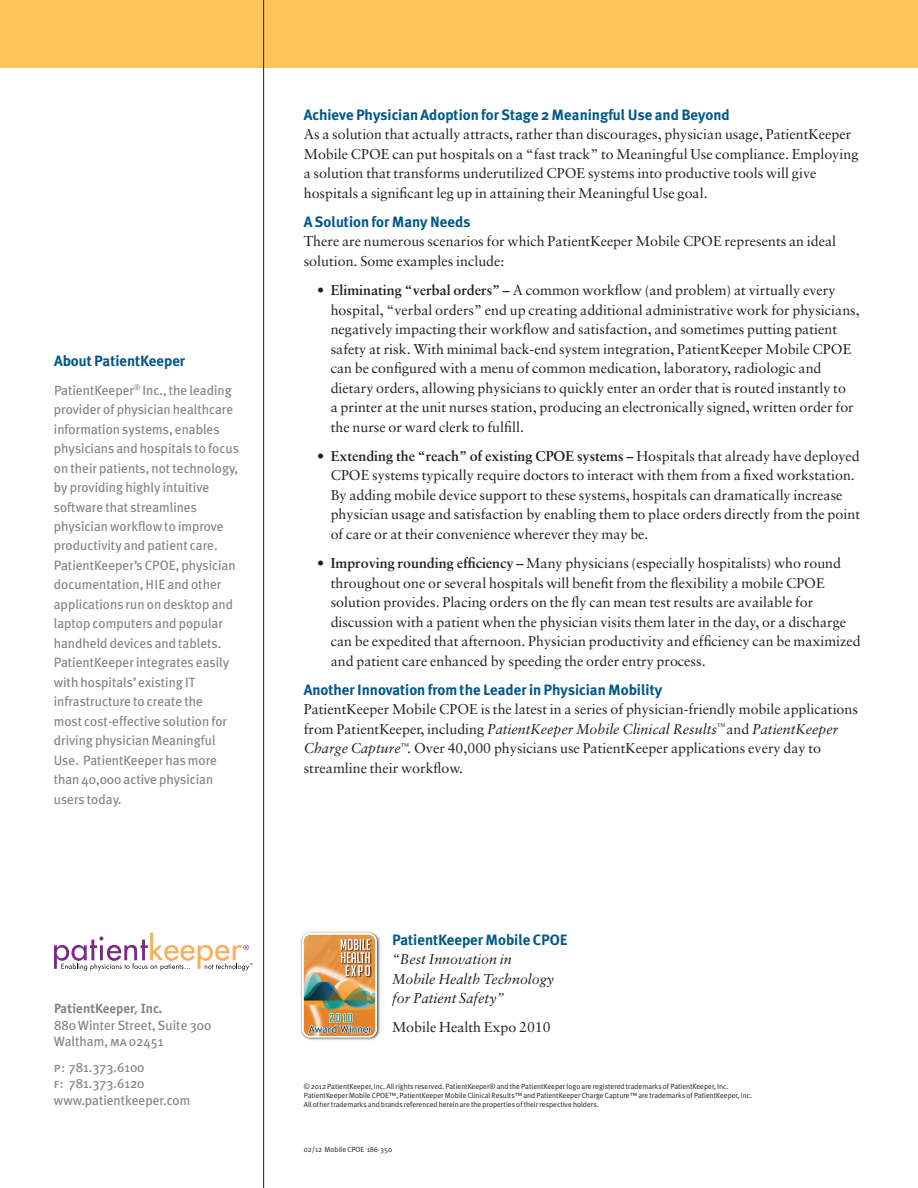
<style>
.page{position:relative;width:918px;height:1188px;background:#fff}
.page>*{position:absolute;margin:0;border:0;box-sizing:border-box;transform-origin:0 0}
.t1{font:700 15px "Meta Plus";color:#00588a}
.t2{font:14.25px/19.5px "Sabon";color:#231f20}
.t3{font:italic 14.25px/19.5px "Sabon";color:#231f20}
.t4{font:13.5px/19.5px "Meta Plus";color:#808285}
.t5{font:700 13.5px "Officina Sans";color:#808285}
.t6{font:7.5px/9px "Meta Plus Normal";color:#231f20}
.s1{font-family:"Meta Plus Book Caps"}
.s2{font-weight:700}
.s3{font-style:italic}
</style>
<div class="page">
<svg style="left:54px;top:933px;width:199px;height:38px"></svg>
<div style="left:0;top:0;width:918px;height:68px;background:#fec459"></div>
<hr style="left:263px;top:0;width:1px;height:1188px;background:#231f20">
<img style="left:300px;top:932px;width:80px;height:108px">
<img style="left:302px;top:933px;width:75px;height:105px">
<img style="left:304px;top:935px;width:71px;height:101px">
<img style="left:341px;top:939px;width:29px;height:37px">
<p class="t1" style="left:54px;top:352px;width:133px">About PatientKeeper</p>
<p class="t4" style="left:54px;top:380px;width:187px">PatientKeeper<sup>®</sup> Inc., the leading provider of physician healthcare information systems, enables physicians and hospitals to focus on their patients, not technology, by providing highly intuitive software that streamlines physician workflow to improve productivity and patient care.<br>PatientKeeper’s CPOE, physician documentation, HIE and other applications run on desktop and laptop computers and popular handheld devices and tablets.<br>PatientKeeper integrates easily with hospitals’existing IT infrastructure to create the<br>most cost-effective solution for driving physician Meaningful<br>Use. PatientKeeper has more than 40,000 active physician users today.</p>
<p class="t5" style="left:54px;top:1000px;width:110px">PatientKeeper, Inc.</p>
<p class="t4" style="left:54px;top:1017px;width:159px;line-height:16.5px">880Winter Street, Suite 300<br>Waltham, <span class="s1">ma</span> 02451</p>
<p class="t4" style="left:54px;top:1059px;width:138px;line-height:16.5px"><span class="s1">p</span>: 781.373.6100<br><span class="s1">f</span>: 781.373.6120 www.patientkeeper.com</p>
<p class="t1" style="left:304px;top:106px;width:428px">Achieve Physician Adoption for Stage 2 Meaningful Use and Beyond</p>
<p class="t2" style="left:304px;top:124px;width:556px">As a solution that actually attracts, rather than discourages, physician usage, PatientKeeper Mobile CPOE can put hospitals on a “fast track” to Meaningful Use compliance. Employing a solution that transforms underutilized CPOE systems into productive tools will give hospitals a significant leg up in attaining their Meaningful Use goal.</p>
<p class="t1" style="left:304px;top:213px;width:168px">A Solution for Many Needs</p>
<p class="t2" style="left:304px;top:232px;width:534px">There are numerous scenarios for which PatientKeeper Mobile CPOE represents an ideal solution. Some examples include:</p>
<p class="t2" style="left:331px;top:280px;width:531px;text-indent:-13px">• <span class="s2">Eliminating “verbal orders” –</span> A common workflow (and problem) at virtually every hospital, “verbal orders” end up creating additional administrative work for physicians, negatively impacting their workflow and satisfaction, and sometimes putting patient safety at risk. With minimal back-end system integration, PatientKeeper Mobile CPOE can be configured with a menu of common medication, laboratory, radiologic and dietary orders, allowing physicians to quickly enter an order that is routed instantly to<br>a printer at the unit nurses station, producing an electronically signed, written order for the nurse or ward clerk to fulfill.</p>
<p class="t2" style="left:331px;top:446px;width:531px;text-indent:-13px">• <span class="s2">Extending the “reach” of existing CPOE systems –</span> Hospitals that already have deployed CPOE systems typically require doctors to interact with them from a fixed workstation.<br>By adding mobile device support to these systems, hospitals can dramatically increase physician usage and satisfaction by enabling them to place orders directly from the point of care or at their convenience wherever they may be.</p>
<p class="t2" style="left:331px;top:553px;width:532px;text-indent:-13px">• <span class="s2">Improving rounding efficiency –</span> Many physicians (especially hospitalists) who round throughout one or several hospitals will benefit from the flexibility a mobile CPOE solution provides. Placing orders on the fly can mean test results are available for discussion with a patient when the physician visits them later in the day, or a discharge can be expedited that afternoon. Physician productivity and efficiency can be maximized and patient care enhanced by speeding the order entry process.</p>
<p class="t1" style="left:304px;top:681px;width:360px">Another Innovation from the Leader in Physician Mobility</p>
<p class="t2" style="left:304px;top:700px;width:556px">PatientKeeper Mobile CPOE is the latest in a series of physician-friendly mobile applications from PatientKeeper, including <span class="s3">PatientKeeper Mobile Clinical Results</span><sup>™</sup>and <span class="s3">PatientKeeper Charge Capture</span><sup>™</sup>. Over 40,000 physicians use PatientKeeper applications every day to streamline their workflow.</p>
<p class="t1" style="left:392px;top:931px;width:177px">PatientKeeper Mobile CPOE</p>
<p class="t3" style="left:392px;top:949px;width:164px">“Best Innovation in<br>Mobile Health Technology for Patient Safety”</p>
<p class="t2" style="left:392px;top:1018px;width:160px">Mobile Health Expo 2010</p>
<p class="t6" style="left:304px;top:1082px;width:450px">© 2012 PatientKeeper, Inc. All rights reserved. PatientKeeper® and the PatientKeeper logo are registered trademarks of PatientKeeper, Inc.<br>PatientKeeper Mobile CPOE™, PatientKeeper Mobile Clinical Results™ and PatientKeeper Charge Capture™ are trademarks of PatientKeeper, Inc.<br>All other trademarks and brands referenced herein are the properties of their respective holders.</p>
<p class="t6" style="left:304px;top:1145px;width:90px">02/12 Mobile CPOE 186-350</p>
</div>
